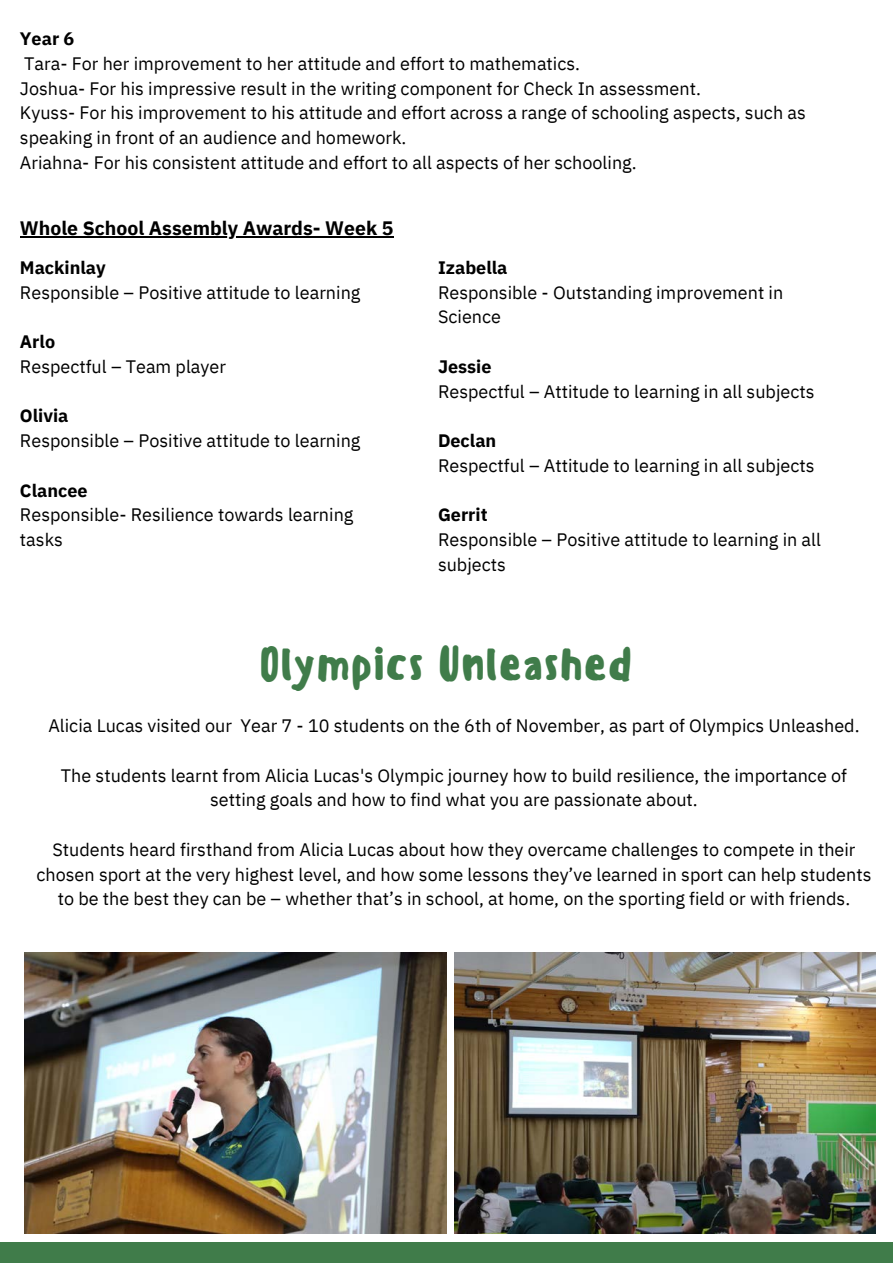
<style>
.page{position:relative;width:893px;height:1264px;background:#fff}
.page>*{position:absolute;margin:0;border:0;box-sizing:border-box;transform-origin:0 0}
.t1{font:500 45px "Sensei";color:#407c4a}
.t2{font:700 19.35px "IBM Plex Sans";color:#000}
.t3{font:18px/24.8px "IBM Plex Sans";color:#000}
.t4{font:700 18px "IBM Plex Sans";color:#000}
</style>
<div class="page">
<img style="left:24px;top:952px;width:422px;height:281px">
<img style="left:454px;top:952px;width:421px;height:281px">
<hr style="left:20px;top:236px;width:373px;height:1px;background:#000">
<div style="left:0;top:1241px;width:892px;height:21px;background:#407c4a"></div>
<p class="t4" style="left:20px;top:27px;width:56px">Year 6</p>
<p class="t3" style="left:24px;top:51px;width:557px">Tara- For her improvement to her attitude and effort to mathematics.</p>
<p class="t3" style="left:20px;top:75px;width:682px">Joshua- For his impressive result in the writing component for Check In assessment.</p>
<p class="t3" style="left:20px;top:100px;width:787px">Kyuss- For his improvement to his attitude and effort across a range of schooling aspects, such as speaking in front of an audience and homework.</p>
<p class="t3" style="left:20px;top:150px;width:618px">Ariahna- For his consistent attitude and effort to all aspects of her schooling.</p>
<p class="t2" style="left:20px;top:215px;width:375px">Whole School Assembly Awards- Week 5</p>
<p class="t4" style="left:20px;top:255px;width:87px">Mackinlay</p>
<p class="t3" style="left:20px;top:279px;width:342px">Responsible – Positive attitude to learning</p>
<p class="t4" style="left:20px;top:329px;width:37px">Arlo</p>
<p class="t3" style="left:20px;top:354px;width:207px">Respectful – Team player</p>
<p class="t4" style="left:20px;top:404px;width:50px">Olivia</p>
<p class="t3" style="left:20px;top:428px;width:342px">Responsible – Positive attitude to learning</p>
<p class="t4" style="left:20px;top:478px;width:69px">Clancee</p>
<p class="t3" style="left:20px;top:502px;width:335px">Responsible- Resilience towards learning tasks</p>
<p class="t4" style="left:438px;top:255px;width:71px">Izabella</p>
<p class="t3" style="left:438px;top:279px;width:347px">Responsible - Outstanding improvement in<br>Science</p>
<p class="t4" style="left:438px;top:354px;width:55px">Jessie</p>
<p class="t3" style="left:438px;top:378px;width:378px">Respectful – Attitude to learning in all subjects</p>
<p class="t4" style="left:438px;top:428px;width:60px">Declan</p>
<p class="t3" style="left:438px;top:452px;width:378px">Respectful – Attitude to learning in all subjects</p>
<p class="t4" style="left:438px;top:503px;width:51px">Gerrit</p>
<p class="t3" style="left:438px;top:527px;width:384px">Responsible – Positive attitude to learning in all subjects</p>
<p class="t1" style="left:259px;top:637px;width:375px">Olympics Unleashed</p>
<p class="t3" style="left:48px;top:713px;width:812px">Alicia Lucas visited our Year 7 - 10 students on the 6th of November, as part of Olympics Unleashed.</p>
<p class="t3" style="left:61px;top:762px;width:787px;text-align:center">The students learnt from Alicia Lucas's Olympic journey how to build resilience, the importance of setting goals and how to find what you are passionate about.</p>
<p class="t3" style="left:37px;top:836px;width:836px;text-align:center">Students heard firsthand from Alicia Lucas about how they overcame challenges to compete in their chosen sport at the very highest level, and how some lessons they’ve learned in sport can help students to be the best they can be – whether that’s in school, at home, on the sporting field or with friends.</p>
</div>
